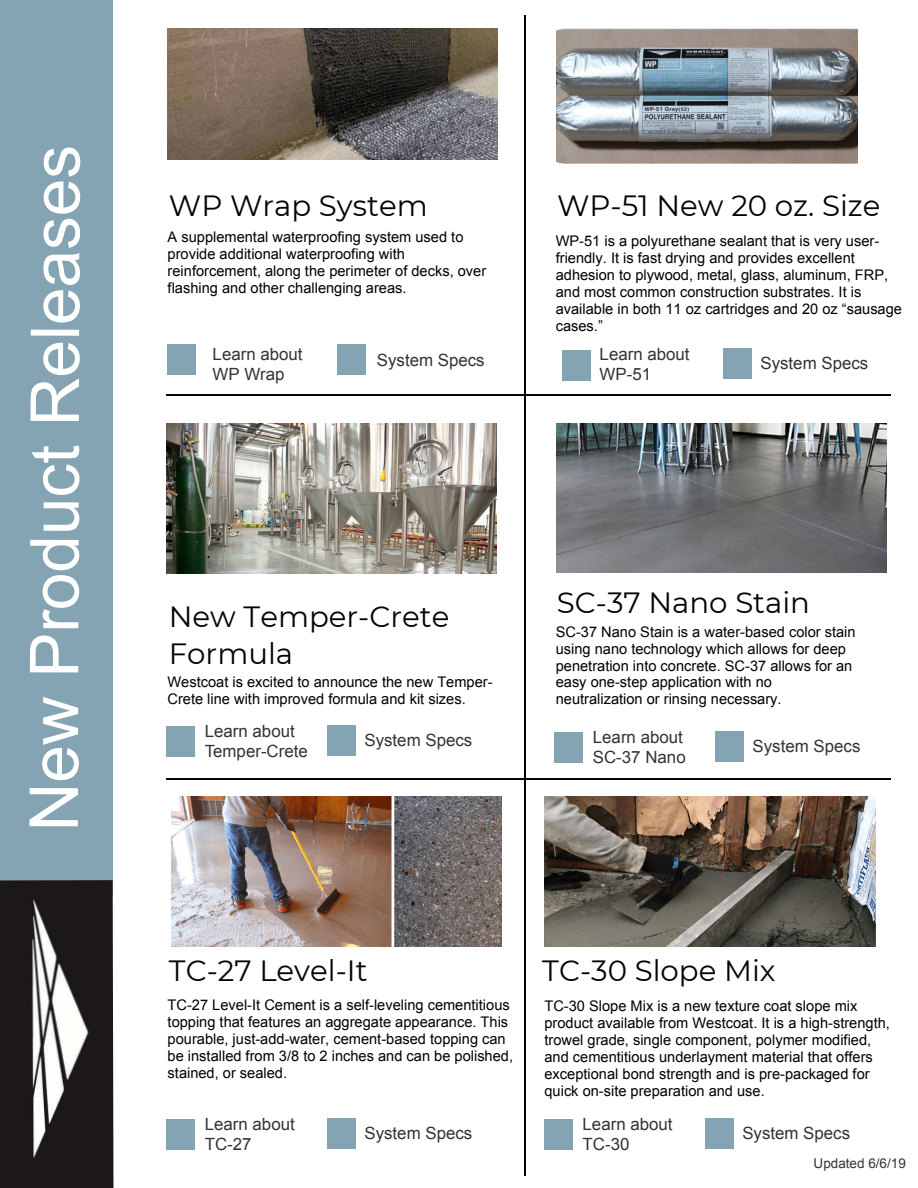
<style>
.page{position:relative;width:918px;height:1188px;background:#fff}
.page>*{position:absolute;margin:0;border:0;box-sizing:border-box;transform-origin:0 0}
.t1{font:67.5px "Arial";letter-spacing:-.005em;color:#fff}
.t2{font:29.25px/37.2px "Montserrat";color:#040404}
.t3{font:16.8px/20.2px "Arial";color:#333}
.t4{font:14.7px/16.8px "Arial";color:#000}
.t5{font:13.5px "Arial";color:#333}
</style>
<div class="page">
<img style="left:166px;top:423px;width:330px;height:151px">
<img style="left:557px;top:423px;width:329px;height:150px">
<img style="left:171px;top:796px;width:331px;height:150px">
<img style="left:557px;top:28px;width:300px;height:135px">
<img style="left:168px;top:28px;width:329px;height:132px">
<div style="left:0;top:0;width:113px;height:895px;background:#84a4b4"></div>
<div style="left:168px;top:344px;width:28px;height:31px;background:#84a4b4"></div>
<div style="left:338px;top:344px;width:28px;height:31px;background:#84a4b4"></div>
<div style="left:563px;top:350px;width:28px;height:30px;background:#84a4b4"></div>
<div style="left:723px;top:349px;width:29px;height:30px;background:#84a4b4"></div>
<div style="left:167px;top:727px;width:28px;height:30px;background:#84a4b4"></div>
<div style="left:327px;top:726px;width:29px;height:30px;background:#84a4b4"></div>
<div style="left:555px;top:732px;width:28px;height:31px;background:#84a4b4"></div>
<div style="left:716px;top:731px;width:28px;height:31px;background:#84a4b4"></div>
<div style="left:167px;top:1119px;width:28px;height:31px;background:#84a4b4"></div>
<div style="left:327px;top:1118px;width:29px;height:31px;background:#84a4b4"></div>
<hr style="left:167px;top:395px;width:724px;height:1px;background:#040404">
<hr style="left:167px;top:778px;width:724px;height:2px;background:#040404">
<hr style="left:524px;top:15px;width:1px;height:1161px;background:#040404">
<img style="left:0;top:880px;width:113px;height:308px">
<img style="left:544px;top:797px;width:331px;height:149px">
<div style="left:545px;top:1119px;width:28px;height:31px;background:#84a4b4"></div>
<div style="left:705px;top:1118px;width:29px;height:31px;background:#84a4b4"></div>
<h1 class="t1" style="left:11px;top:831px;width:688px;rotate:-90deg">New Product Releases</h1>
<h2 class="t2" style="left:169px;top:186px;width:260px">WP Wrap System</h2>
<p class="t4" style="left:168px;top:228px;width:320px">A supplemental waterproofing system used to provide additional waterproofing with reinforcement, along the perimeter of decks, over flashing and other challenging areas.</p>
<h2 class="t2" style="left:557px;top:186px;width:325px">WP-51 New 20 oz. Size</h2>
<p class="t4" style="left:556px;top:233px;width:348px">WP-51 is a polyurethane sealant that is very user&shy;friendly. It is fast drying and provides excellent adhesion to plywood, metal, glass, aluminum, FRP, and most common construction substrates. It is available in both 11 oz cartridges and 20 oz “sausage cases.”</p>
<p class="t3" style="left:213px;top:344px;width:92px">Learn about<br>WP Wrap</p>
<p class="t3" style="left:760px;top:353px;width:109px">System Specs</p>
<p class="t3" style="left:600px;top:344px;width:92px">Learn about<br>WP-51</p>
<p class="t3" style="left:377px;top:350px;width:109px">System Specs</p>
<h2 class="t2" style="left:169px;top:597px;width:282px">New Temper-Crete<br>Formula</h2>
<p class="t4" style="left:168px;top:674px;width:327px">Westcoat is excited to announce the new Temper-<br>Crete line with improved formula and kit sizes.</p>
<p class="t3" style="left:205px;top:721px;width:105px">Learn about<br>Temper-Crete</p>
<p class="t3" style="left:364px;top:730px;width:109px">System Specs</p>
<h2 class="t2" style="left:557px;top:583px;width:255px">SC-37 Nano Stain</h2>
<p class="t4" style="left:556px;top:623px;width:301px">SC-37 Nano Stain is a water-based color stain using nano technology which allows for deep penetration into concrete. SC-37 allows for an easy one-step application with no neutralization or rinsing necessary.</p>
<p class="t3" style="left:593px;top:727px;width:94px">Learn about<br>SC-37 Nano</p>
<p class="t3" style="left:753px;top:736px;width:109px">System Specs</p>
<h2 class="t2" style="left:169px;top:951px;width:200px">TC-27 Level-It</h2>
<p class="t4" style="left:168px;top:997px;width:347px">TC-27 Level-It Cement is a self-leveling cementitious topping that features an aggregate appearance. This pourable, just-add-water, cement-based topping can be installed from 3/8 to 2 inches and can be polished, stained, or sealed.</p>
<p class="t3" style="left:205px;top:1114px;width:92px">Learn about<br>TC-27</p>
<p class="t3" style="left:364px;top:1123px;width:109px">System Specs</p>
<h2 class="t2" style="left:542px;top:951px;width:235px">TC-30 Slope Mix</h2>
<p class="t4" style="left:544px;top:998px;width:347px">TC-30 Slope Mix is a new texture coat slope mix product available from Westcoat. It is a high-strength, trowel grade, single component, polymer modified, and cementitious underlayment material that offers exceptional bond strength and is pre-packaged for quick on-site preparation and use.</p>
<p class="t3" style="left:742px;top:1123px;width:109px">System Specs</p>
<p class="t3" style="left:583px;top:1114px;width:92px">Learn about<br>TC-30</p>
<p class="t5" style="left:814px;top:1154px;width:94px">Updated 6/6/19</p>
</div>
